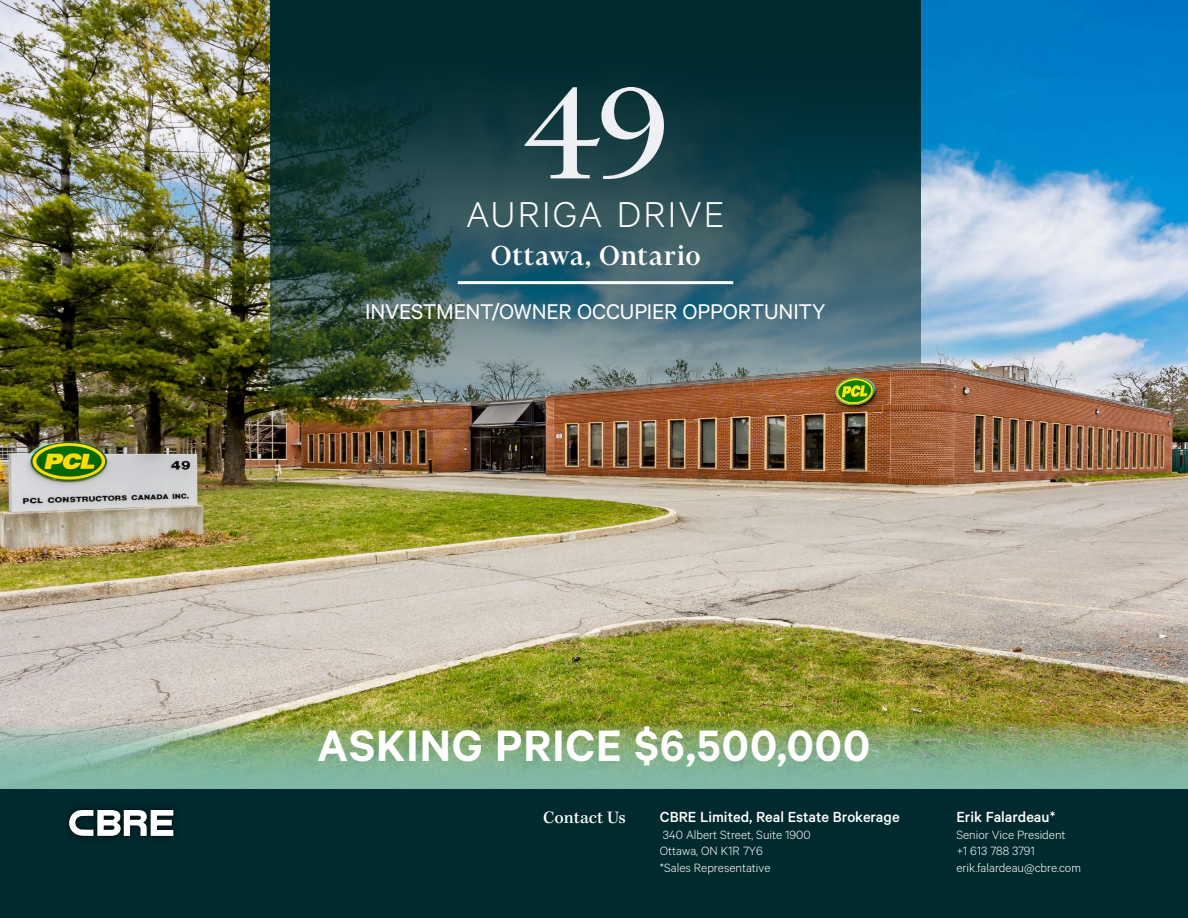
<style>
.page{position:relative;width:1188px;height:918px;background:#fff}
.page>*{position:absolute;margin:0;border:0;box-sizing:border-box;transform-origin:0 0}
.t1{font:148.5px "Financier Display";color:#eef0f3}
.t2{font:600 49.5px "Calibre";letter-spacing:.02em;color:#fff}
.t3{font:300 40.5px "Calibre";letter-spacing:.05em;color:#fff}
.t4{font:500 31.5px "Financier Display";letter-spacing:.035em;color:#fff}
.t5{font:24px "Calibre";letter-spacing:-.01em;color:#fff}
.t6{font:500 18px "Kepler Std";color:#fff}
.t7{font:500 16.5px "Calibre";color:#fff}
.t8{font:300 13.5px/16.5px "Calibre";color:#fff}
</style>
<div class="page">
<img style="left:0;top:0;width:1188px;height:363px">
<svg style="left:270px;top:0;width:651px;height:363px;background:#22484c"></svg>
<img style="left:0;top:363px;width:1188px;height:339px">
<hr style="left:458px;top:281px;width:275px;height:3px;background:#fff">
<div style="left:0;top:788px;width:1188px;height:130px;background:#002a2e"></div>
<div style="left:61px;top:802px;width:120px;height:42px;background:#00272a"></div>
<svg style="left:69px;top:810px;width:104px;height:26px"></svg>
<img style="left:0;top:702px;width:1188px;height:86px">
<h1 class="t1" style="left:522px;top:56px;width:148px">49</h1>
<h3 class="t3" style="left:466px;top:191px;width:260px">AURIGA DRIVE</h3>
<h3 class="t4" style="left:491px;top:239px;width:211px">Ottawa, Ontario</h3>
<h3 class="t5" style="left:365px;top:298px;width:462px">INVESTMENT/OWNER OCCUPIER OPPORTUNITY</h3>
<h2 class="t2" style="left:317px;top:716px;width:554px">ASKING PRICE $6,500,000</h2>
<h3 class="t6" style="left:543px;top:807px;width:84px">Contact Us</h3>
<p class="t7" style="left:660px;top:807px;width:241px">CBRE Limited, Real Estate Brokerage</p>
<p class="t8" style="left:660px;top:826px;width:152px">340 Albert Street, Suite 1900<br>Ottawa, ON K1R 7Y6<br>*Sales Representative</p>
<p class="t7" style="left:956px;top:807px;width:101px">Erik Falardeau*</p>
<p class="t8" style="left:956px;top:826px;width:126px">Senior Vice President<br>+1 613 788 3791 erik.falardeau@cbre.com</p>
</div>
